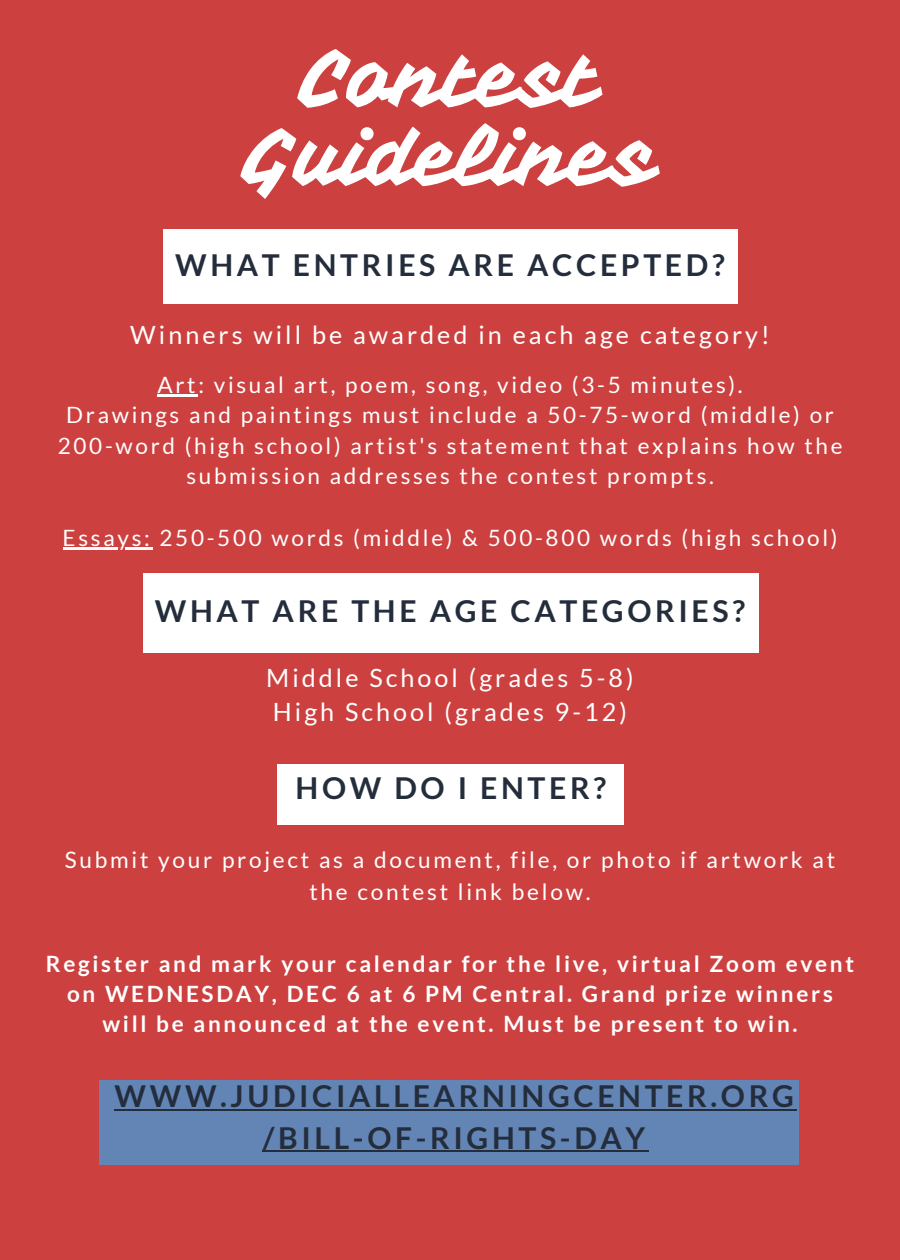
<style>
.page{position:relative;width:900px;height:1260px;background:#cd4040}
.page>*{position:absolute;margin:0;border:0;box-sizing:border-box;transform-origin:0 0}
.t1{font:80.5px "Vampiro One";letter-spacing:-.02em;color:#fff}
.t2{font:700 30.25px/41.2px "Lato";letter-spacing:.12em;color:#242d3c;text-align:center}
.t3{font:25.25px "Lato";letter-spacing:.12em;color:#fff}
.t4{font:22.75px/31.5px "Lato";letter-spacing:.12em;color:#fff;text-align:center}
.t5{font:22.5px/30.5px "Lato";letter-spacing:.12em;color:#fff;text-align:center}
.t6{font:700 22.5px/30.2px "Lato";letter-spacing:.12em;color:#fff;text-align:center}
</style>
<div class="page">
<div style="left:163px;top:230px;width:574px;height:73px;background:#fff"></div>
<hr style="left:158px;top:395px;width:40px;height:2px;background:#fff">
<hr style="left:63px;top:548px;width:90px;height:2px;background:#fff">
<div style="left:277px;top:764px;width:347px;height:60px;background:#fff"></div>
<div style="left:100px;top:1080px;width:699px;height:85px;background:#6385b5"></div>
<hr style="left:115px;top:1109px;width:682px;height:2px;background:#242d3c">
<hr style="left:263px;top:1150px;width:386px;height:2px;background:#242d3c">
<div style="left:144px;top:574px;width:615px;height:78px;background:#fff"></div>
<p class="t1" style="left:301px;top:28px;width:301px">Contest</p>
<p class="t1" style="left:244px;top:107px;width:415px">Guidelines</p>
<p class="t2" style="left:175px;top:243px;width:551px">WHAT ENTRIES ARE ACCEPTED?</p>
<p class="t3" style="left:130px;top:319px;width:641px">Winners will be awarded in each age category!</p>
<p class="t5" style="left:158px;top:369px;width:587px">Art: visual art, poem, song, video (3-5 minutes).</p>
<p class="t5" style="left:58px;top:399px;width:786px">Drawings and paintings must include a 50-75-word (middle) or<br>200-word (high school) artist's statement that explains how the submission addresses the contest prompts.</p>
<p class="t5" style="left:63px;top:522px;width:776px">Essays: 250-500 words (middle) &amp; 500-800 words (high school)</p>
<p class="t2" style="left:155px;top:590px;width:592px">WHAT ARE THE AGE CATEGORIES?</p>
<p class="t3" style="left:266px;top:663px;width:369px">Middle School (grades 5-8)</p>
<p class="t3" style="left:273px;top:696px;width:356px">High School (grades 9-12)</p>
<p class="t2" style="left:296px;top:766px;width:312px">HOW DO I ENTER?</p>
<p class="t4" style="left:65px;top:844px;width:772px">Submit your project as a document, file, or photo if artwork at the contest link below.</p>
<p class="t6" style="left:46px;top:948px;width:810px">Register and mark your calendar for the live, virtual Zoom event on WEDNESDAY, DEC 6 at 6 PM Central. Grand prize winners will be announced at the event. Must be present to win.</p>
<p class="t2" style="left:115px;top:1075px;width:681px">WWW.JUDICIALLEARNINGCENTER.ORG /BILL-OF-RIGHTS-DAY</p>
</div>
